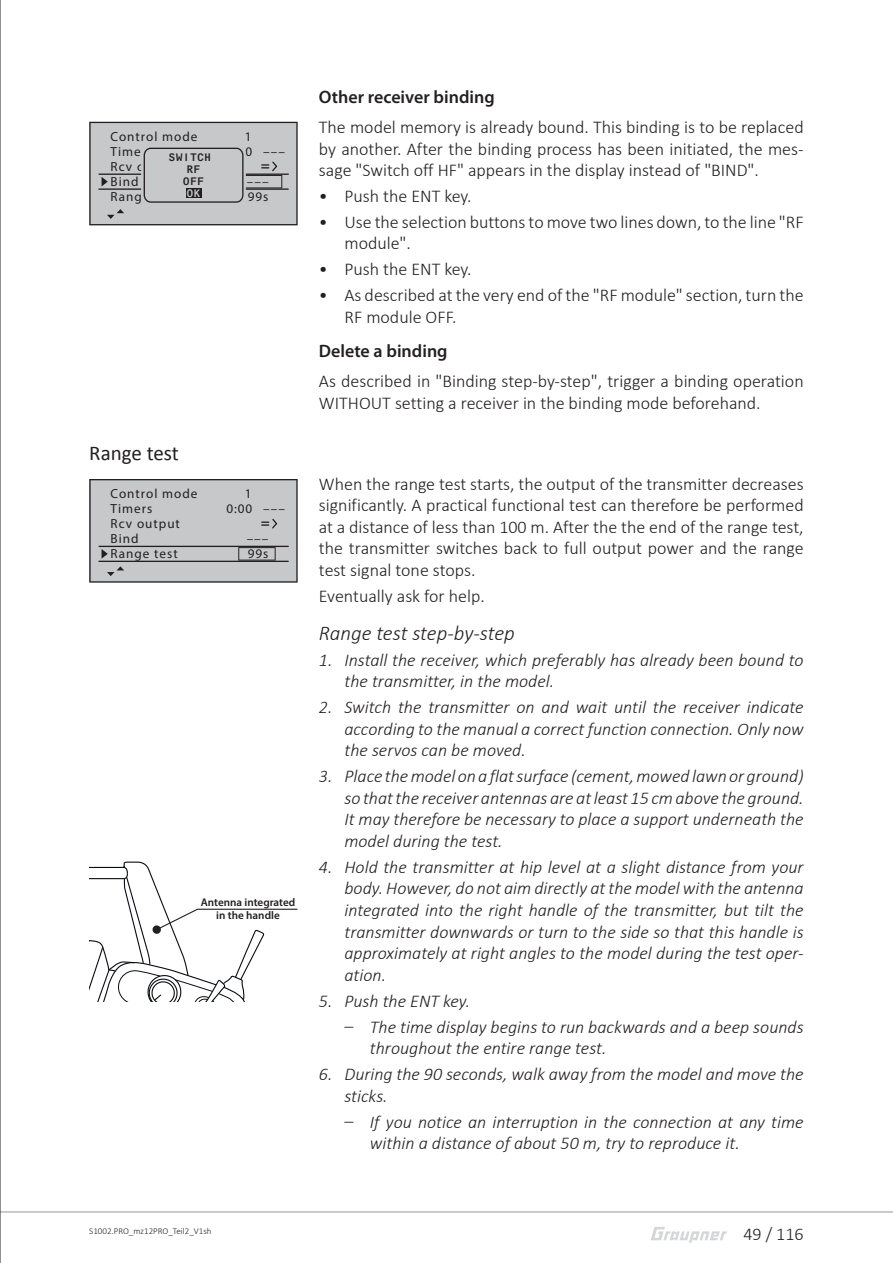
<style>
.page{position:relative;width:893px;height:1263px;background:#fff}
.page>*{position:absolute;margin:0;border:0;box-sizing:border-box;transform-origin:0 0}
.t1{font:italic 300 21px "Calibri";letter-spacing:-.01em;color:#231f20}
.t2{font:21px "Calibri";color:#231f20}
.t3{font:italic 300 18px/21.6px "Calibri";color:#231f20}
.t4{font:300 18px/21.6px "Calibri";color:#231f20}
.t5{font:600 18px "Myriad Pro";color:#231f20}
.t6{font:13.2px/15px "Myriad Pro";letter-spacing:.075em;color:#231f20}
.t7{font:600 11.1px/13.4px "Myriad Pro";color:#231f20;text-align:center}
.t8{font:700 10.5px "Arial Monospaced";letter-spacing:.075em;color:#231f20}
.t9{font:700 10.5px "Arial Monospaced";color:#c7c8ca}
.t10{font:300 9px "Calibri";color:#231f20}
.s1{font-style:normal}
</style>
<div class="page">
<hr style="left:0;top:1212px;width:893px;height:1px;background:#939598">
<svg style="left:651px;top:1227px;width:76px;height:16px"></svg>
<hr style="left:0;top:0;width:1px;height:1263px;background:#231f20">
<svg style="left:89px;top:122px;width:209px;height:103px;background:#bbbcbe"></svg>
<div style="left:186px;top:188px;width:15px;height:10px;background:#231f20"></div>
<svg style="left:89px;top:479px;width:209px;height:104px;background:#bbbcbe"></svg>
<svg style="left:89px;top:861px;width:209px;height:141px"></svg>
<p class="t6" style="left:111px;top:129px;width:88px">Control mode</p>
<p class="t6" style="left:245px;top:129px;width:8px">1</p>
<p class="t6" style="left:111px;top:144px;width:43px">Timers</p>
<p class="t6" style="left:226px;top:144px;width:60px">0:00 –––</p>
<p class="t6" style="left:111px;top:174px;width:29px">Bind</p>
<p class="t6" style="left:247px;top:174px;width:23px">–––<br>99s</p>
<p class="t8" style="left:169px;top:151px;width:43px">SWITCH</p>
<p class="t8" style="left:187px;top:163px;width:15px">RF</p>
<p class="t8" style="left:183px;top:175px;width:22px">OFF</p>
<p class="t9" style="left:187px;top:187px;width:15px">OK</p>
<p class="t2" style="left:89px;top:439px;width:91px">Range test</p>
<p class="t6" style="left:111px;top:486px;width:88px">Control mode</p>
<p class="t6" style="left:245px;top:486px;width:8px">1</p>
<p class="t6" style="left:111px;top:501px;width:43px">Timers</p>
<p class="t6" style="left:226px;top:501px;width:60px">0:00 –––</p>
<p class="t6" style="left:111px;top:516px;width:71px">Rcv output<br>Bind</p>
<p class="t6" style="left:247px;top:531px;width:23px">–––</p>
<p class="t6" style="left:111px;top:546px;width:69px">Range test</p>
<p class="t6" style="left:248px;top:546px;width:22px">99s</p>
<p class="t7" style="left:201px;top:895px;width:96px">Antenna integrated in the handle</p>
<p class="t5" style="left:319px;top:85px;width:177px">Other receiver binding</p>
<p class="t4" style="left:319px;top:116px;width:486px;text-align:justify">The model memory is already bound. This binding is to be replaced by another. After the binding process has been initiated, the mes&shy;sage "Switch off HF" appears in the display instead of "BIND".</p>
<p class="t4" style="left:319px;top:185px;width:154px">• Push the ENT key.</p>
<p class="t4" style="left:344px;top:211px;width:461px;text-indent:-26px">• Use the selection buttons to move two lines down, to the line "RF module".</p>
<p class="t4" style="left:319px;top:258px;width:154px">• Push the ENT key.</p>
<p class="t4" style="left:344px;top:284px;width:461px;text-indent:-26px">• As described at the very end of the "RF module" section, turn the<br>RF module OFF.</p>
<p class="t5" style="left:319px;top:340px;width:130px">Delete a binding</p>
<p class="t4" style="left:319px;top:370px;width:486px">As described in "Binding step-by-step", trigger a binding operation<br>WITHOUT setting a receiver in the binding mode beforehand.</p>
<p class="t4" style="left:319px;top:473px;width:486px;text-align:justify">When the range test starts, the output of the transmitter decreases significantly. A practical functional test can therefore be performed at a distance of less than 100 m. After the the end of the range test, the transmitter switches back to full output power and the range test signal tone stops.</p>
<p class="t4" style="left:319px;top:585px;width:167px">Eventually ask for help.</p>
<p class="t1" style="left:319px;top:620px;width:198px">Range test step-by-step</p>
<p class="t3" style="left:344px;top:649px;width:461px;text-indent:-26px">1. Install the receiver, which preferably has already been bound to the transmitter, in the model.</p>
<p class="t3" style="left:344px;top:696px;width:461px;text-align:justify;text-indent:-26px">2. Switch the transmitter on and wait until the receiver indicate according to the manual a correct function connection. Only now the servos can be moved.</p>
<p class="t3" style="left:344px;top:765px;width:461px;text-align:justify;text-indent:-26px">3. Place the model on a flat surface (cement, mowed lawn or ground) so that the receiver antennas are at least 15 cm above the ground.<br>It may therefore be necessary to place a support underneath the model during the test.</p>
<p class="t3" style="left:344px;top:856px;width:461px;text-align:justify;text-indent:-26px">4. Hold the transmitter at hip level at a slight distance from your body. However, do not aim directly at the model with the antenna integrated into the right handle of the transmitter, but tilt the transmitter downwards or turn to the side so that this handle is approximately at right angles to the model during the test oper&shy;ation.</p>
<p class="t3" style="left:344px;top:988px;width:461px;line-height:25.8px;text-indent:-26px">5. Push the ENT key.<br><span class="s1">ശ</span> The time display begins to run backwards and a beep sounds</p>
<p class="t3" style="left:370px;top:1037px;width:238px">throughout the entire range test.</p>
<p class="t3" style="left:344px;top:1063px;width:461px;text-indent:-26px">6. During the 90 seconds, walk away from the model and move the sticks.</p>
<p class="t3" style="left:370px;top:1110px;width:435px;text-indent:-26px"><span class="s1">ശ</span> If you notice an interruption in the connection at any time within a distance of about 50 m, try to reproduce it.</p>
<p class="t10" style="left:89px;top:1225px;width:124px">S1002.PRO_mz12PRO_Teil2_V1sh</p>
<p class="t4" style="left:743px;top:1223px;width:62px">49 / 116</p>
</div>
